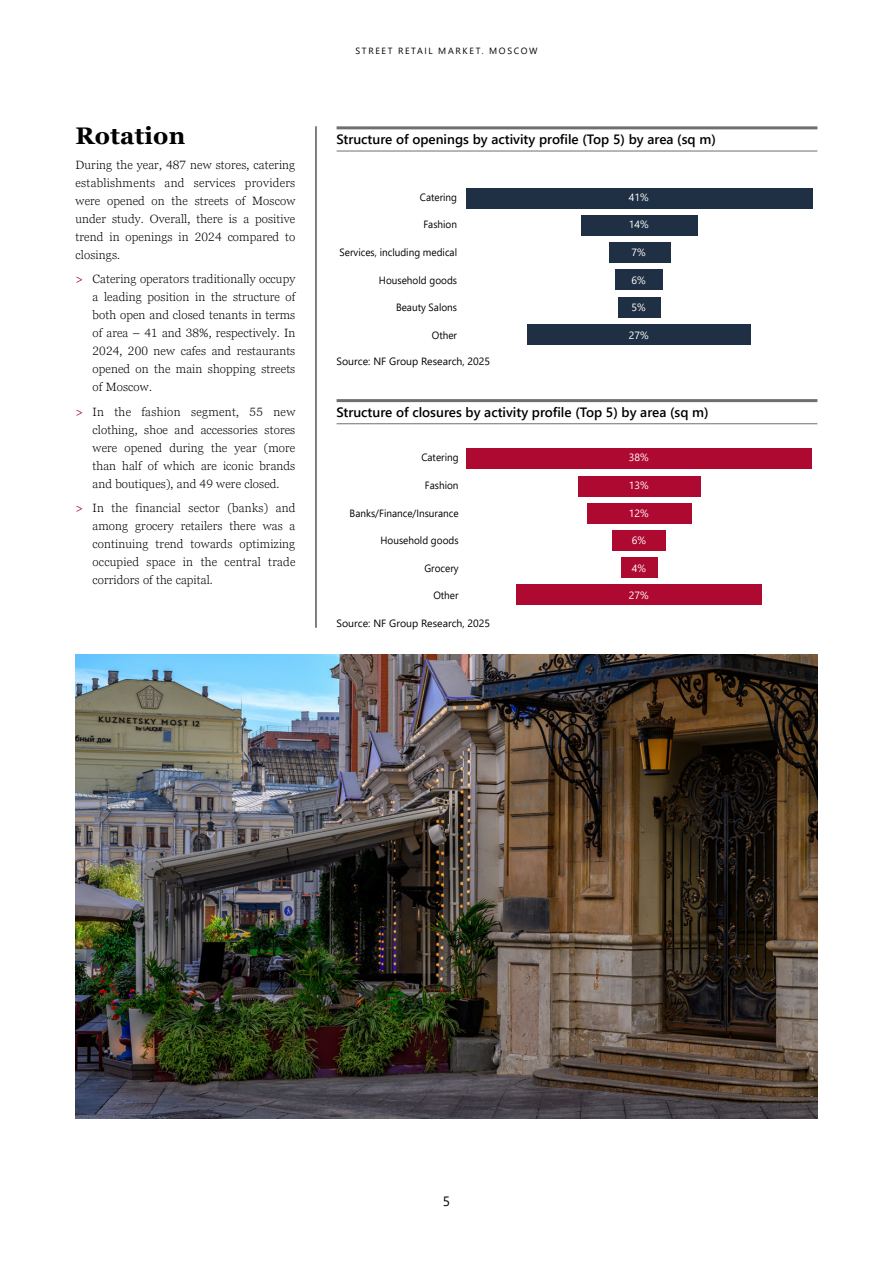
<style>
.page{position:relative;width:893px;height:1263px;background:#fff}
.page>*{position:absolute;margin:0;border:0;box-sizing:border-box;transform-origin:0 0}
.t1{font:700 24px "Georgia Pro";letter-spacing:.01em;color:#000}
.t2{font:600 13.5px "Segoe UI";color:#000}
.t3{font:13.5px "Segoe UI";color:#000}
.t4{font:300 12px/18px "Georgia Pro";letter-spacing:.01em;color:#000;text-align:justify}
.t5{font:10.5px "Segoe UI";color:#000;scale:.95 1}
.t6{font:10.5px "Segoe UI";color:#000}
.t7{font:10.5px "Segoe UI";color:#fff}
.t8{font:9px "Segoe UI";letter-spacing:.185em;color:#000}
.s1{font-weight:400;color:#ae0931}
</style>
<div class="page">
<hr style="left:316px;top:126px;width:1px;height:502px;background:#000">
<hr style="left:337px;top:126px;width:480px;height:3px;background:#706f6f">
<hr style="left:337px;top:151px;width:480px;height:1px;background:#706f6f">
<hr style="left:337px;top:399px;width:480px;height:3px;background:#706f6f">
<hr style="left:337px;top:423px;width:480px;height:1px;background:#706f6f">
<img style="left:76px;top:654px;width:741px;height:464px">
<div style="left:466px;top:188px;width:346px;height:20px;background:#203044"></div>
<div style="left:581px;top:215px;width:116px;height:21px;background:#203044"></div>
<div style="left:610px;top:243px;width:61px;height:20px;background:#203044"></div>
<div style="left:615px;top:270px;width:48px;height:20px;background:#203044"></div>
<div style="left:618px;top:297px;width:42px;height:20px;background:#203044"></div>
<div style="left:527px;top:324px;width:224px;height:21px;background:#203044"></div>
<div style="left:467px;top:449px;width:345px;height:20px;background:#ae0931"></div>
<div style="left:578px;top:476px;width:122px;height:20px;background:#ae0931"></div>
<div style="left:587px;top:503px;width:105px;height:20px;background:#ae0931"></div>
<div style="left:613px;top:530px;width:53px;height:20px;background:#ae0931"></div>
<div style="left:621px;top:557px;width:37px;height:21px;background:#ae0931"></div>
<div style="left:517px;top:585px;width:245px;height:20px;background:#ae0931"></div>
<h1 class="t1" style="left:76px;top:122px;width:111px">Rotation</h1>
<p class="t4" style="left:76px;top:156px;width:221px">During the year, 487 new stores, catering establishments and services providers were opened on the streets of Moscow under study. Overall, there is a positive trend in openings in 2024 compared to closings.</p>
<p class="t4" style="left:93px;top:271px;width:204px;text-indent:-17px"><span class="s1">&gt;</span> Catering operators traditionally occupy a leading position in the structure of both open and closed tenants in terms of area – 41 and 38%, respectively. In 2024, 200 new cafes and restaurants opened on the main shopping streets of Moscow.</p>
<p class="t4" style="left:93px;top:403px;width:204px;text-indent:-17px"><span class="s1">&gt;</span> In the fashion segment, 55 new clothing, shoe and accessories stores were opened during the year (more than half of which are iconic brands and boutiques), and 49 were closed.</p>
<p class="t4" style="left:93px;top:499px;width:204px;text-indent:-17px"><span class="s1">&gt;</span> In the financial sector (banks) and among grocery retailers there was a continuing trend towards optimizing occupied space in the central trade corridors of the capital.</p>
<p class="t8" style="left:355px;top:42px;width:183px">STREET RETAIL MARKET. MOSCOW</p>
<p class="t2" style="left:337px;top:127px;width:381px">Structure of openings by activity profile (Top 5) by area (sq m)</p>
<p class="t5" style="left:420px;top:187px;width:41px">Catering</p>
<p class="t5" style="left:423px;top:215px;width:37px">Fashion</p>
<p class="t5" style="left:340px;top:242px;width:125px">Services, including medical</p>
<p class="t5" style="left:379px;top:270px;width:84px">Household goods</p>
<p class="t5" style="left:396px;top:298px;width:66px">Beauty Salons</p>
<p class="t5" style="left:432px;top:325px;width:28px">Other</p>
<p class="t6" style="left:337px;top:351px;width:155px">Source: NF Group Research, 2025</p>
<p class="t7" style="left:629px;top:187px;width:21px">41%</p>
<p class="t7" style="left:629px;top:215px;width:21px">14%</p>
<p class="t7" style="left:632px;top:242px;width:16px">7%</p>
<p class="t7" style="left:632px;top:270px;width:16px">6%</p>
<p class="t7" style="left:632px;top:298px;width:16px">5%</p>
<p class="t7" style="left:629px;top:325px;width:21px">27%</p>
<p class="t2" style="left:337px;top:399px;width:374px">Structure of closures by activity profile (Top 5) by area (sq m)</p>
<p class="t5" style="left:421px;top:448px;width:41px">Catering</p>
<p class="t5" style="left:425px;top:475px;width:37px">Fashion</p>
<p class="t5" style="left:350px;top:503px;width:116px">Banks/Finance/Insurance</p>
<p class="t5" style="left:380px;top:530px;width:84px">Household goods</p>
<p class="t5" style="left:424px;top:558px;width:38px">Grocery</p>
<p class="t5" style="left:433px;top:586px;width:28px">Other</p>
<p class="t6" style="left:337px;top:614px;width:155px">Source: NF Group Research, 2025</p>
<p class="t7" style="left:629px;top:448px;width:21px">38%</p>
<p class="t7" style="left:629px;top:475px;width:21px">13%</p>
<p class="t7" style="left:629px;top:503px;width:21px">12%</p>
<p class="t7" style="left:632px;top:530px;width:16px">6%</p>
<p class="t7" style="left:632px;top:558px;width:16px">4%</p>
<p class="t7" style="left:629px;top:586px;width:21px">27%</p>
<p class="t3" style="left:443px;top:1188px;width:9px">5</p>
</div>
